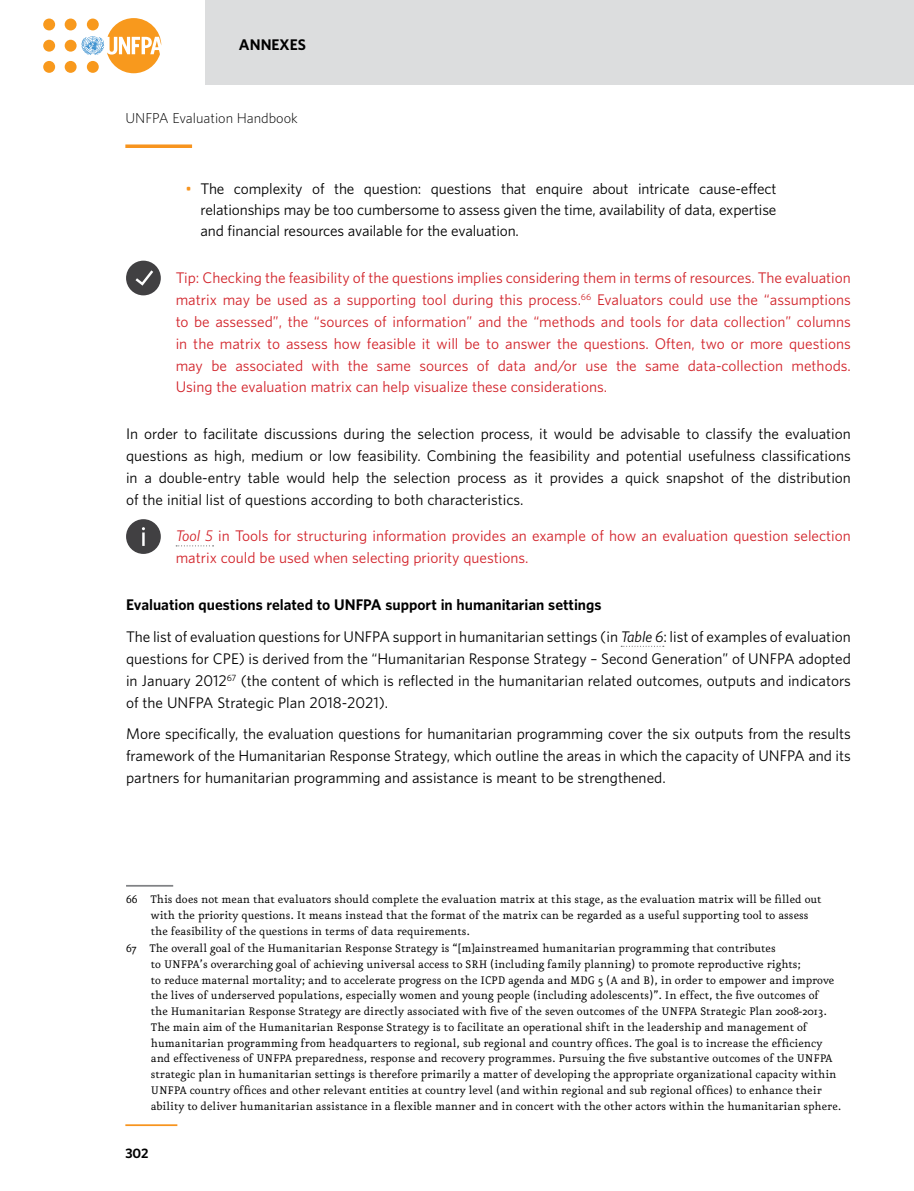
<style>
.page{position:relative;width:914px;height:1191px;background:#fff}
.page>*{position:absolute;margin:0;border:0;box-sizing:border-box;transform-origin:0 0}
.t1{font:14px/21.9px "UNFPA Text";color:#000;text-align:justify}
.t2{font:14px/21.9px "UNFPA Text";color:#d2232a;text-align:justify}
.t3{font:700 14px "UNFPA";color:#000}
.t4{font:13.12px/15.8px "Eureka";color:#000}
.t5{font:300 13.12px "UNFPA";color:#000}
.t6{font:700 12.25px "UNFPA";color:#000}
.s1{color:#f7941e}
.s2{font-style:italic}
</style>
<div class="page">
<svg style="left:125px;top:144px;width:67px;height:4px"></svg>
<div style="left:206px;top:0;width:708px;height:84px;background:#dcddde"></div>
<div style="left:65px;top:40px;width:12px;height:12px;background:#f8991d;border-radius:50%"></div>
<div style="left:65px;top:61px;width:12px;height:12px;background:#f8991d;border-radius:50%"></div>
<div style="left:65px;top:19px;width:12px;height:11px;background:#f8991d;border-radius:50%"></div>
<div style="left:43px;top:40px;width:12px;height:12px;background:#f8991d;border-radius:50%"></div>
<div style="left:43px;top:61px;width:12px;height:12px;background:#f8991d;border-radius:50%"></div>
<div style="left:43px;top:19px;width:12px;height:11px;background:#f8991d;border-radius:50%"></div>
<svg style="left:81px;top:18px;width:80px;height:55px"></svg>
<hr style="left:125px;top:1124px;width:52px;height:2px;background:#f7941e">
<svg style="left:176px;top:545px;width:37px;height:1px"></svg>
<svg style="left:621px;top:646px;width:43px;height:1px"></svg>
<hr style="left:126px;top:885px;width:47px;height:1px;background:#808285">
<div style="left:126px;top:261px;width:35px;height:34px;background:#414042;border-radius:50%"></div>
<svg style="left:135px;top:270px;width:18px;height:16px"></svg>
<div style="left:126px;top:519px;width:35px;height:35px;background:#414042;border-radius:50%"></div>
<hr style="left:142px;top:532px;width:3px;height:14px;background:#fff">
<p class="t3" style="left:239px;top:35px;width:68px">ANNEXES</p>
<p class="t5" style="left:125px;top:110px;width:174px">UNFPA Evaluation Handbook</p>
<p class="t1" style="left:200px;top:178px;width:577px;line-height:21px;text-indent:-15px"><span class="s1">•</span> The complexity of the question: questions that enquire about intricate cause-effect relationships may be too cumbersome to assess given the time, availability of data, expertise and financial resources available for the evaluation.</p>
<p class="t2" style="left:176px;top:266px;width:676px">Tip: Checking the feasibility of the questions implies considering them in terms of resources. The evaluation matrix may be used as a supporting tool during this process.<sup>66</sup> Evaluators could use the “assumptions to be assessed”, the “sources of information” and the “methods and tools for data collection” columns in the matrix to assess how feasible it will be to answer the questions. Often, two or more questions may be associated with the same sources of data and/or use the same data-collection methods.<br>Using the evaluation matrix can help visualize these considerations.</p>
<p class="t1" style="left:126px;top:422px;width:726px">In order to facilitate discussions during the selection process, it would be advisable to classify the evaluation questions as high, medium or low feasibility. Combining the feasibility and potential usefulness classifications in a double-entry table would help the selection process as it provides a quick snapshot of the distribution of the initial list of questions according to both characteristics.</p>
<p class="t2" style="left:176px;top:525px;width:676px"><span class="s2">Tool 5</span> in Tools for structuring information provides an example of how an evaluation question selection matrix could be used when selecting priority questions.</p>
<p class="t3" style="left:126px;top:595px;width:477px">Evaluation questions related to UNFPA support in humanitarian settings</p>
<p class="t1" style="left:126px;top:625px;width:726px">The list of evaluation questions for UNFPA support in humanitarian settings (in <span class="s2">Table 6</span>: list of examples of evaluation questions for CPE) is derived from the “Humanitarian Response Strategy – Second Generation” of UNFPA adopted in January 2012<sup>67</sup> (the content of which is reflected in the humanitarian related outcomes, outputs and indicators of the UNFPA Strategic Plan 2018-2021).</p>
<p class="t1" style="left:126px;top:722px;width:726px">More specifically, the evaluation questions for humanitarian programming cover the six outputs from the results framework of the Humanitarian Response Strategy, which outline the areas in which the capacity of UNFPA and its partners for humanitarian programming and assistance is meant to be strengthened.</p>
<p class="t4" style="left:151px;top:892px;width:672px;text-indent:-25px">66 This does not mean that evaluators should complete the evaluation matrix at this stage, as the evaluation matrix will be filled out with the priority questions. It means instead that the format of the matrix can be regarded as a useful supporting tool to assess the feasibility of the questions in terms of data requirements.</p>
<p class="t4" style="left:151px;top:941px;width:692px;text-indent:-25px">67 The overall goal of the Humanitarian Response Strategy is “[m]ainstreamed humanitarian programming that contributes<br>to UNFPA’s overarching goal of achieving universal access to SRH (including family planning) to promote reproductive rights;<br>to reduce maternal mortality; and to accelerate progress on the ICPD agenda and MDG 5 (A and B), in order to empower and improve the lives of underserved populations, especially women and young people (including adolescents)”. In effect, the five outcomes of<br>the Humanitarian Response Strategy are directly associated with five of the seven outcomes of the UNFPA Strategic Plan 2008-2013.<br>The main aim of the Humanitarian Response Strategy is to facilitate an operational shift in the leadership and management of humanitarian programming from headquarters to regional, sub regional and country offices. The goal is to increase the efficiency and effectiveness of UNFPA preparedness, response and recovery programmes. Pursuing the five substantive outcomes of the UNFPA strategic plan in humanitarian settings is therefore primarily a matter of developing the appropriate organizational capacity within UNFPA country offices and other relevant entities at country level (and within regional and sub regional offices) to enhance their ability to deliver humanitarian assistance in a flexible manner and in concert with the other actors within the humanitarian sphere.</p>
<p class="t6" style="left:125px;top:1144px;width:25px">302</p>
</div>
